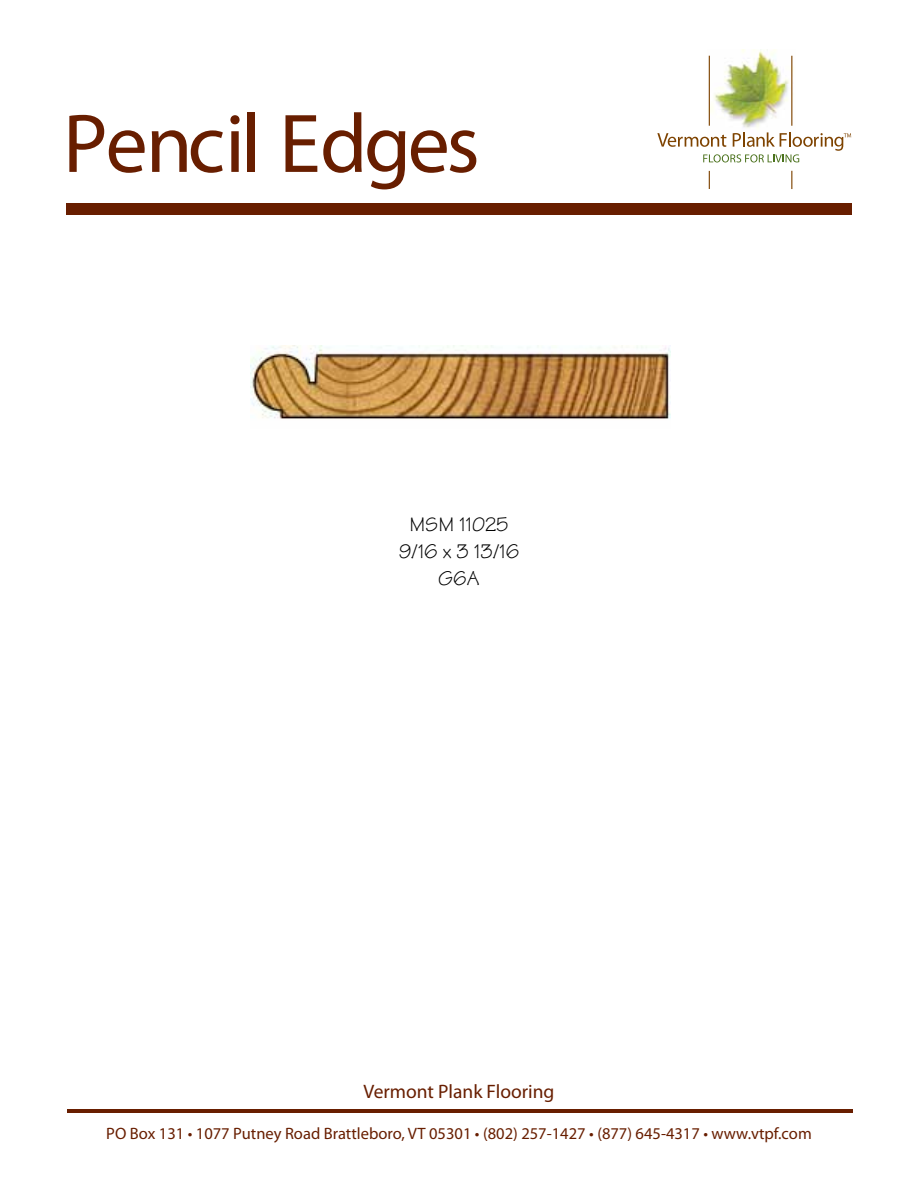
<style>
.page{position:relative;width:918px;height:1188px;background:#fff}
.page>*{position:absolute;margin:0;border:0;box-sizing:border-box;transform-origin:0 0}
.t1{font:84px "Myriad Pro";letter-spacing:-.04em;color:#681e00}
.t2{font:21px/27px "Tekton";color:#000;text-align:center}
.t3{font:19.5px "Myriad Pro";color:#681e00}
.t4{font:16.5px "Myriad Pro";color:#681e00}
</style>
<div class="page">
<img style="left:708px;top:50px;width:85px;height:78px">
<hr style="left:709px;top:56px;width:1px;height:70px;background:#7e4300">
<hr style="left:791px;top:56px;width:1px;height:70px;background:#7e4300">
<svg style="left:709px;top:171px;width:1px;height:18px"></svg>
<svg style="left:791px;top:171px;width:1px;height:18px"></svg>
<svg style="left:657px;top:132px;width:194px;height:30px"></svg>
<div style="left:66px;top:203px;width:786px;height:12px;background:#681e00"></div>
<img style="left:250px;top:346px;width:420px;height:73px">
<hr style="left:67px;top:1109px;width:785px;height:4px;background:#681e00">
<h1 class="t1" style="left:63px;top:92px;width:418px">Pencil Edges</h1>
<p class="t2" style="left:399px;top:510px;width:122px">MSM 11025<br>9/16 x 3 13/16<br>G6A</p>
<p class="t3" style="left:363px;top:1080px;width:193px">Vermont Plank Flooring</p>
<p class="t4" style="left:106px;top:1123px;width:707px">PO Box 131 • 1077 Putney Road Brattleboro, VT 05301 • (802) 257-1427 • (877) 645-4317 • www.vtpf.com</p>
</div>
